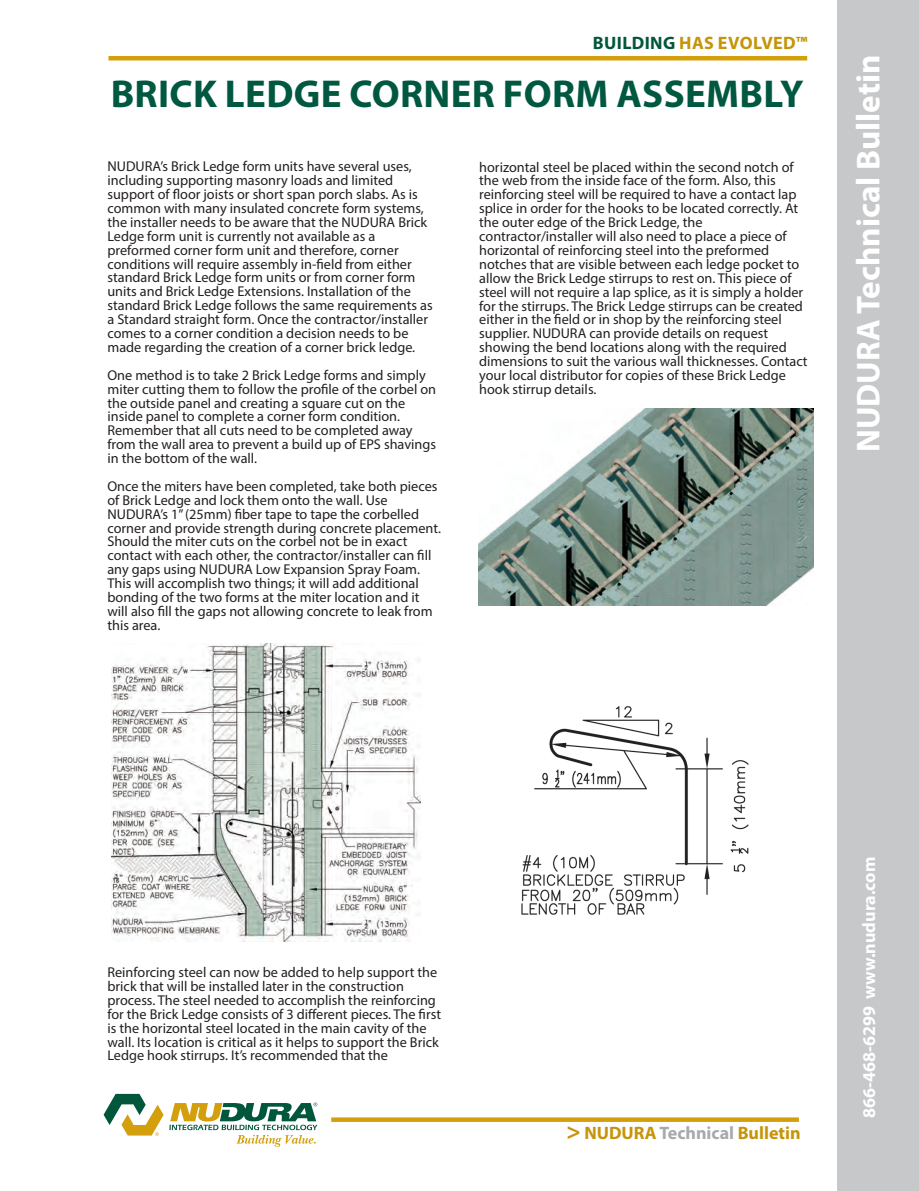
<style>
.page{position:relative;width:919px;height:1191px;background:#fff}
.page>*{position:absolute;margin:0;border:0;box-sizing:border-box;transform-origin:0 0}
.t1{font:700 39px "Myriad Pro";letter-spacing:.01em;color:#005840}
.t2{font:700 33.15px "Myriad Pro";color:#fff}
.t3{font:700 18px "Myriad Pro";color:#fff}
.t4{font:700 18px "Myriad Pro";color:#c59409}
.t5{font:700 18px "Myriad Pro";letter-spacing:.02em;color:#c59409}
.t6{font:14.25px/14px "Myriad Pro";color:#231f20}
.s1{color:#00573c}
.s2{font-size:24px}
.s3{color:#a8a9ad}
</style>
<div class="page">
<div style="left:837px;top:0;width:82px;height:1191px;background:#c7c8ca"></div>
<svg style="left:103px;top:1093px;width:215px;height:54px"></svg>
<div style="left:331px;top:1117px;width:468px;height:5px;background:#d49f0c"></div>
<hr style="left:108px;top:56px;width:699px;height:4px;background:#d49f0c">
<img style="left:478px;top:409px;width:335px;height:196px">
<img style="left:112px;top:643px;width:308px;height:298px">
<img style="left:521px;top:706px;width:228px;height:209px">
<p class="t5" style="left:593px;top:36px;width:216px"><span class="s1">BUILDING</span> HAS EVOLVED™</p>
<h1 class="t1" style="left:111px;top:80px;width:695px">BRICK LEDGE CORNER FORM ASSEMBLY</h1>
<p class="t6" style="left:107px;top:161px;width:327px">NUDURA’s Brick Ledge form units have several uses, including supporting masonry loads and limited support of floor joists or short span porch slabs. As is common with many insulated concrete form systems, the installer needs to be aware that the NUDURA Brick Ledge form unit is currently not available as a preformed corner form unit and therefore, corner conditions will require assembly in-field from either standard Brick Ledge form units or from corner form units and Brick Ledge Extensions. Installation of the standard Brick Ledge follows the same requirements as a Standard straight form. once the contractor/installer comes to a corner condition a decision needs to be made regarding the creation of a corner brick ledge.</p>
<p class="t6" style="left:107px;top:369px;width:330px">one method is to take 2 Brick Ledge forms and simply miter cutting them to follow the profile of the corbel on the outside panel and creating a square cut on the inside panel to complete a corner form condition.<br>Remember that all cuts need to be completed away from the wall area to prevent a build up of EPS shavings in the bottom of the wall.</p>
<p class="t6" style="left:107px;top:480px;width:335px">once the miters have been completed, take both pieces of Brick Ledge and lock them onto the wall. Use NUDURA’s 1” (25mm) fiber tape to tape the corbelled corner and provide strength during concrete placement.<br>Should the miter cuts on the corbel not be in exact contact with each other, the contractor/installer can fill any gaps using NUDURA Low Expansion Spray Foam.<br>This will accomplish two things; it will add additional bonding of the two forms at the miter location and it will also fill the gaps not allowing concrete to leak from this area.</p>
<p class="t6" style="left:479px;top:161px;width:330px">horizontal steel be placed within the second notch of the web from the inside face of the form. Also, this reinforcing steel will be required to have a contact lap splice in order for the hooks to be located correctly. At the outer edge of the Brick Ledge, the contractor/installer will also need to place a piece of horizontal of reinforcing steel into the preformed notches that are visible between each ledge pocket to allow the Brick Ledge stirrups to rest on. This piece of steel will not require a lap splice, as it is simply a holder for the stirrups. The Brick Ledge stirrups can be created either in the field or in shop by the reinforcing steel supplier. NUDURA can provide details on request showing the bend locations along with the required dimensions to suit the various wall thicknesses. Contact your local distributor for copies of these Brick Ledge hook stirrup details.</p>
<h2 class="t2" style="left:856px;top:452px;width:399px;rotate:-90deg">NUDURA Technical Bulletin</h2>
<p class="t6" style="left:107px;top:966px;width:335px">Reinforcing steel can now be added to help support the brick that will be installed later in the construction process. The steel needed to accomplish the reinforcing for the Brick Ledge consists of 3 different pieces. The first is the horizontal steel located in the main cavity of the wall. Its location is critical as it helps to support the Brick Ledge hook stirrups. It’s recommended that the</p>
<p class="t4" style="left:566px;top:1126px;width:236px"><span class="s2">&gt;</span> NUDURA <span class="s3">Technical</span> Bulletin</p>
<p class="t3" style="left:862px;top:1118px;width:263px;rotate:-90deg">866-468-6299 www.nudura.com</p>
</div>
